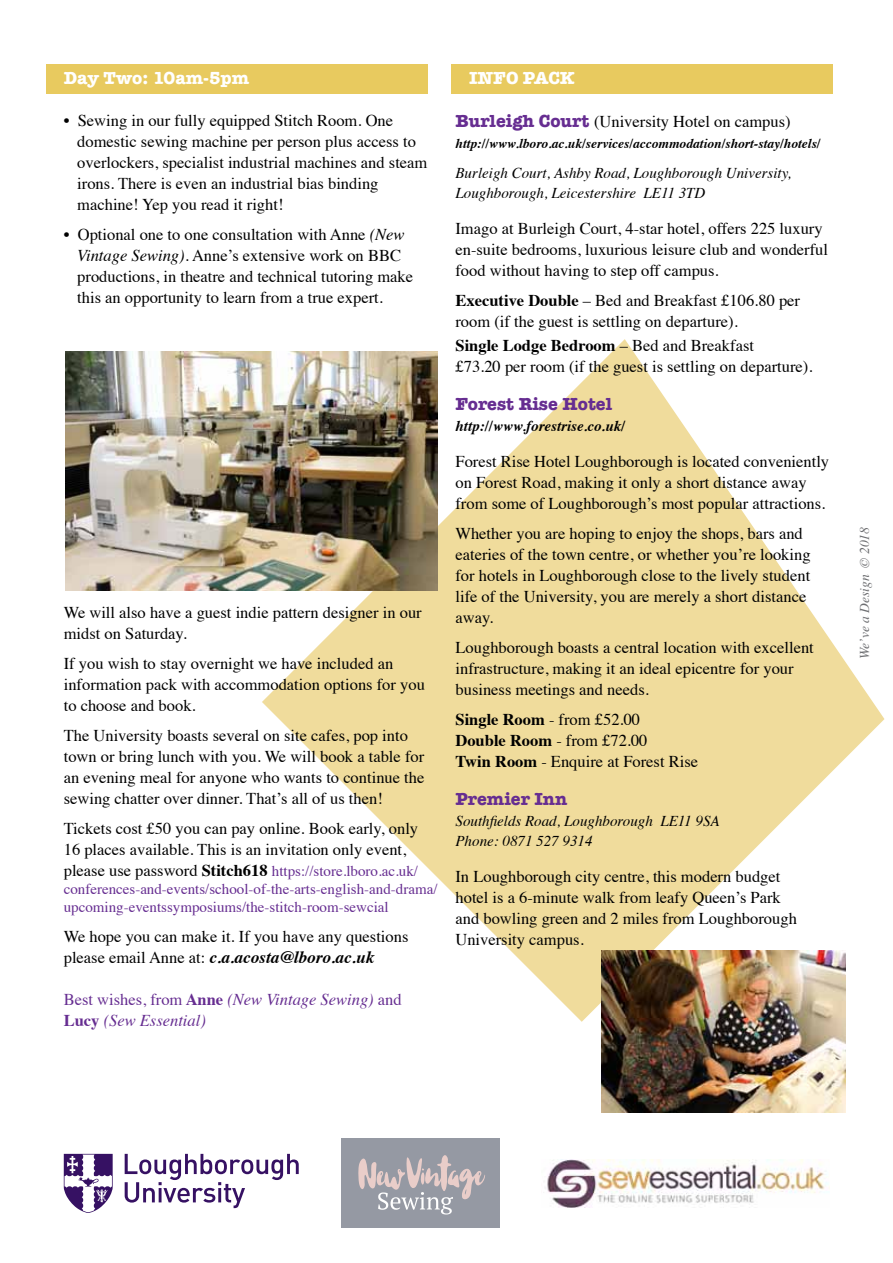
<style>
.page{position:relative;width:893px;height:1263px;background:#fff}
.page>*{position:absolute;margin:0;border:0;box-sizing:border-box;transform-origin:0 0}
.t1{font:700 18px "American Typewriter";color:#662d91}
.t2{font:700 18px "American Typewriter";color:#fff}
.t3{font:italic 700 17.25px "Times";color:#000}
.t4{font:16.5px/21px "Times";color:#000}
.t5{font:italic 16.5px/21px "Times";color:#662d91}
.t6{font:15px/18px "Times";color:#662d91}
.t7{font:italic 15px/19.5px "Times";color:#000}
.t8{font:italic 700 15px "Times";color:#000}
.t9{font:italic 700 13.5px "Times";color:#000}
.t10{font:italic 13.5px "Times";color:#6d6e71}
.s1{font-style:italic}
.s2{font-size:16.5px;color:#000}
.s3{font-weight:700;font-size:16.5px;color:#000}
.s4{font-weight:400;font-style:normal;font-size:16.5px}
.s5{font-style:normal}
.s6{font-weight:700;font-style:normal}
.s7{font-family:"American Typewriter";font-weight:700;font-size:18px;color:#662d91}
.s8{font-weight:700}
</style>
<div class="page">
<svg style="left:262px;top:339px;width:622px;height:683px;fill:#f0dc9c"></svg>
<svg style="left:64px;top:1154px;width:49px;height:59px"></svg>
<svg style="left:125px;top:1154px;width:174px;height:54px"></svg>
<div style="left:341px;top:1139px;width:158px;height:89px;background:#9599a3"></div>
<svg style="left:358px;top:1155px;width:127px;height:59px"></svg>
<img style="left:545px;top:1159px;width:283px;height:49px">
<div style="left:47px;top:64px;width:381px;height:29px;background:#e8ca5f"></div>
<div style="left:452px;top:64px;width:381px;height:29px;background:#e8ca5f"></div>
<img style="left:65px;top:352px;width:372px;height:238px">
<img style="left:601px;top:950px;width:245px;height:162px">
<p class="t2" style="left:64px;top:63px;width:187px">Day Two: 10am-5pm</p>
<p class="t4" style="left:77px;top:109px;width:352px;text-indent:-13px">• Sewing in our fully equipped Stitch Room. One domestic sewing machine per person plus access to overlockers, specialist industrial machines and steam irons. There is even an industrial bias binding machine! Yep you read it right!</p>
<p class="t4" style="left:77px;top:223px;width:337px;text-indent:-13px">• Optional one to one consultation with Anne <span class="s1">(New Vintage Sewing)</span>. Anne’s extensive work on BBC productions, in theatre and technical tutoring make this an opportunity to learn from a true expert.</p>
<p class="t4" style="left:64px;top:601px;width:359px">We will also have a guest indie pattern designer in our midst on Saturday.</p>
<p class="t4" style="left:64px;top:652px;width:363px">If you wish to stay overnight we have included an information pack with accommodation options for you to choose and book.</p>
<p class="t4" style="left:64px;top:724px;width:362px">The University boasts several on site cafes, pop into town or bring lunch with you. We will book a table for an evening meal for anyone who wants to continue the sewing chatter over dinner. That’s all of us then!</p>
<p class="t4" style="left:64px;top:817px;width:356px">Tickets cost £50 you can pay online. Book early, only<br>16 places available. This is an invitation only event,</p>
<p class="t6" style="left:64px;top:861px;width:375px"><span class="s2">please use password</span> <span class="s3">Stitch618</span> https://store.lboro.ac.uk/ conferences-and-events/school-of-the-arts-english-and-drama/ upcoming-eventssymposiums/the-stitch-room-sewcial</p>
<p class="t4" style="left:64px;top:925px;width:346px">We hope you can make it. If you have any questions</p>
<p class="t3" style="left:64px;top:941px;width:312px"><span class="s4">please email Anne at:</span> c.a.acosta@lboro.ac.uk</p>
<p class="t5" style="left:64px;top:988px;width:339px"><span class="s5">Best wishes, from</span> <span class="s6">Anne</span> (New Vintage Sewing) <span class="s5">and<br></span><span class="s6">Lucy</span> (Sew Essential)</p>
<p class="t2" style="left:469px;top:63px;width:107px">INFO PACK</p>
<p class="t4" style="left:455px;top:110px;width:337px"><span class="s7">Burleigh Court</span> (University Hotel on campus)</p>
<p class="t9" style="left:455px;top:131px;width:367px">http://www.lboro.ac.uk/services/accommodation/short-stay/hotels/</p>
<p class="t7" style="left:455px;top:163px;width:337px">Burleigh Court, Ashby Road, Loughborough University,<br>Loughborough, Leicestershire LE11 3TD</p>
<p class="t4" style="left:455px;top:216px;width:374px">Imago at Burleigh Court, 4-star hotel, offers 225 luxury en-suite bedrooms, luxurious leisure club and wonderful food without having to step off campus.</p>
<p class="t4" style="left:455px;top:288px;width:346px"><span class="s8">Executive Double</span> – Bed and Breakfast £106.80 per room (if the guest is settling on departure).</p>
<p class="t4" style="left:455px;top:334px;width:358px"><span class="s8">Single Lodge Bedroom</span> – Bed and Breakfast<br>£73.20 per room (if the guest is settling on departure).</p>
<p class="t1" style="left:455px;top:388px;width:158px">Forest Rise Hotel</p>
<p class="t8" style="left:455px;top:412px;width:171px">http://www.forestrise.co.uk/</p>
<p class="t4" style="left:455px;top:450px;width:375px">Forest Rise Hotel Loughborough is located conveniently on Forest Road, making it only a short distance away from some of Loughborough’s most popular attractions.</p>
<p class="t4" style="left:455px;top:522px;width:357px">Whether you are hoping to enjoy the shops, bars and eateries of the town centre, or whether you’re looking for hotels in Loughborough close to the lively student life of the University, you are merely a short distance away.</p>
<p class="t4" style="left:455px;top:636px;width:360px">Loughborough boasts a central location with excellent infrastructure, making it an ideal epicentre for your business meetings and needs.</p>
<p class="t4" style="left:455px;top:708px;width:244px"><span class="s8">Single Room</span> - from £52.00<br><span class="s8">Double Room</span> - from £72.00<br><span class="s8">Twin Room</span> - Enquire at Forest Rise</p>
<p class="t1" style="left:455px;top:784px;width:113px">Premier Inn</p>
<p class="t7" style="left:455px;top:810px;width:266px">Southfields Road, Loughborough LE11 9SA<br>Phone: 0871 527 9314</p>
<p class="t4" style="left:455px;top:864px;width:343px">In Loughborough city centre, this modern budget hotel is a 6-minute walk from leafy Queen’s Park and bowling green and 2 miles from Loughborough University campus.</p>
<p class="t10" style="left:853px;top:659px;width:133px;rotate:-90deg">We’ve a Design © 2018</p>
</div>
